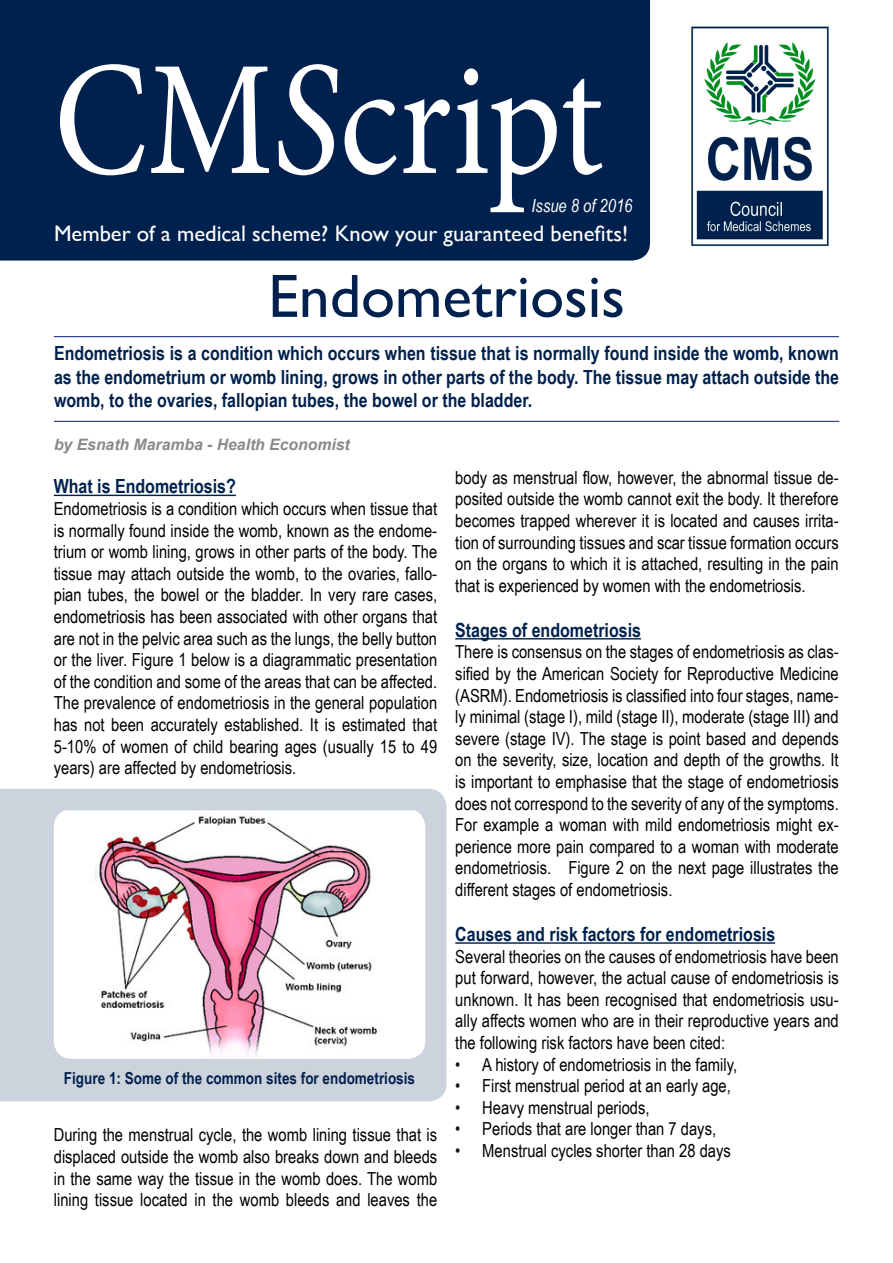
<style>
.page{position:relative;width:893px;height:1263px;background:#fff}
.page>*{position:absolute;margin:0;border:0;box-sizing:border-box;transform-origin:0 0}
.t1{font:163.5px "Minion Pro";color:#fff;scale:.86 1}
.t2{font:61.5px "Gill Sans";color:#00214d}
.t3{font:22.5px "Gill Sans";color:#fff}
.t4{font:700 19.5px/23.4px "Arial Narrow";color:#00214d;text-align:justify}
.t5{font:18px/21.6px "Arial Narrow";color:#000;text-align:justify}
.t6{font:italic 18px "Arial Narrow";color:#fff}
.t7{font:700 16.5px "Arial Narrow";color:#00214d}
.t8{font:italic 700 15.75px "Arial";color:#888a8a}
.s1{font-style:italic}
.s2{color:#121212}
</style>
<div class="page">
<div style="left:0;top:789px;width:446px;height:312px;background:#cdd3dc"></div>
<img style="left:691px;top:26px;width:138px;height:221px">
<hr style="left:54px;top:495px;width:182px;height:1px;background:#00214d">
<hr style="left:455px;top:638px;width:186px;height:1px;background:#00214d">
<hr style="left:455px;top:942px;width:320px;height:2px;background:#00214d">
<div style="left:0;top:0;width:650px;height:261px;background:#00214d"></div>
<hr style="left:54px;top:336px;width:785px;height:1px;background:#203577">
<hr style="left:54px;top:421px;width:785px;height:1px;background:#203577">
<img style="left:54px;top:810px;width:371px;height:249px">
<h1 class="t1" style="left:54px;top:11px;width:641px">CM<span class="s1">S</span>cript</h1>
<p class="t6" style="left:531px;top:193px;width:102px">Issue 8 of 2016</p>
<p class="t3" style="left:54px;top:220px;width:576px">Member of a medical scheme? Know your guaranteed benefits!</p>
<h2 class="t2" style="left:268px;top:260px;width:358px">Endometriosis</h2>
<p class="t4" style="left:54px;top:341px;width:787px">Endometriosis is a condition which occurs when tissue that is normally found inside the womb, known as the endometrium or womb lining, grows in other parts of the body. The tissue may attach outside the womb, to the ovaries, fallopian tubes, the bowel or the bladder.</p>
<p class="t8" style="left:54px;top:434px;width:297px">by Esnath Maramba - Health Economist</p>
<p class="t4" style="left:54px;top:474px;width:184px">What is Endometriosis?</p>
<p class="t5" style="left:54px;top:497px;width:385px">Endometriosis is a condition which occurs when tissue that is normally found inside the womb, known as the endome&shy;trium or womb lining, grows in other parts of the body. The tissue may attach outside the womb, to the ovaries, fallo&shy;pian tubes, the bowel or the bladder. In very rare cases, endometriosis has been associated with other organs that are not in the pelvic area such as the lungs, the belly button or the liver. Figure 1 below is a diagrammatic presentation of the condition and some of the areas that can be affected.<br>The prevalence of endometriosis in the general population has not been accurately established. It is estimated that 5-10% of women of child bearing ages (usually 15 to 49 years) are affected by endometriosis.</p>
<p class="t7" style="left:64px;top:1065px;width:353px">Figure 1: Some of the common sites for endometriosis</p>
<p class="t5" style="left:54px;top:1123px;width:385px">During the menstrual cycle, the womb lining tissue that is displaced outside the womb also breaks down and bleeds in the same way the tissue in the womb does. The womb lining tissue located in the womb bleeds and leaves the</p>
<p class="t5" style="left:455px;top:466px;width:385px">body as menstrual flow, however, the abnormal tissue de&shy;posited outside the womb cannot exit the body. It therefore becomes trapped wherever it is located and causes irrita&shy;tion of surrounding tissues and scar tissue formation occurs on the organs to which it is attached, resulting in the pain that is experienced by women with the endometriosis.</p>
<p class="t4" style="left:455px;top:617px;width:187px">Stages of endometriosis</p>
<p class="t5" style="left:455px;top:640px;width:385px">There is consensus on the stages of endometriosis as clas&shy;sified by the American Society for Reproductive Medicine (ASRM). Endometriosis is classified into four stages, name&shy;ly minimal (stage I), mild (stage II), moderate (stage III) and severe (stage IV). The stage is point based and depends on the severity, size, location and depth of the growths. It is important to emphasise that the stage of endometriosis does not correspond to the severity of any of the symptoms.<br>For example a woman with mild endometriosis might ex&shy;perience more pain compared to a woman with moderate endometriosis. Figure 2 on the next page illustrates the different stages of endometriosis.</p>
<p class="t4" style="left:455px;top:921px;width:321px">Causes and risk factors for endometriosis</p>
<p class="t5" style="left:455px;top:945px;width:385px">Several theories on the causes of endometriosis have been put forward, however, the actual cause of endometriosis is unknown. It has been recognised that endometriosis usu&shy;ally affects women who are in their reproductive years and the following risk factors have been cited:</p>
<p class="t5" style="left:455px;top:1053px;width:283px"><span class="s2">•</span> A history of endometriosis in the family,</p>
<p class="t5" style="left:455px;top:1074px;width:277px"><span class="s2">•</span> First menstrual period at an early age,</p>
<p class="t5" style="left:455px;top:1096px;width:196px"><span class="s2">•</span> Heavy menstrual periods,</p>
<p class="t5" style="left:455px;top:1117px;width:262px"><span class="s2">•</span> Periods that are longer than 7 days,</p>
<p class="t5" style="left:455px;top:1139px;width:277px"><span class="s2">•</span> Menstrual cycles shorter than 28 days</p>
</div>
